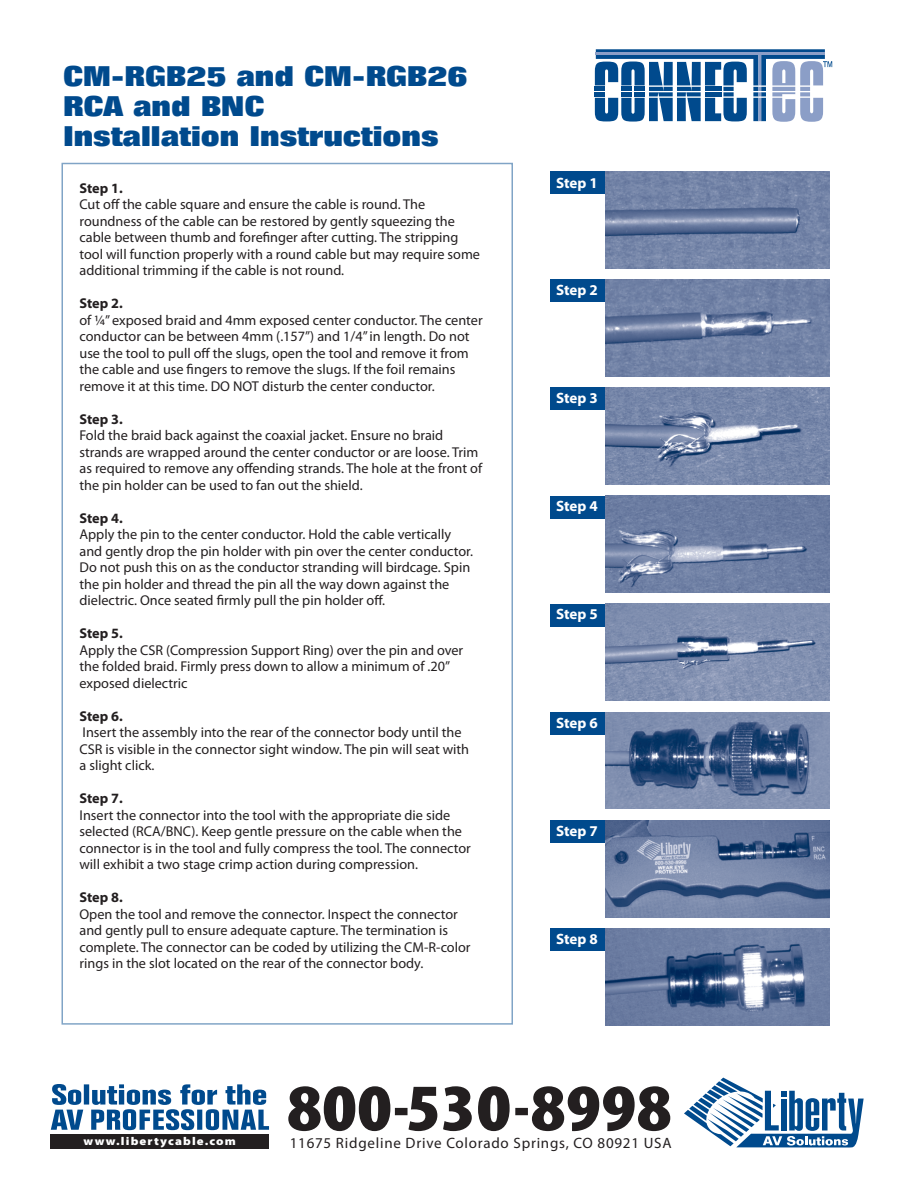
<style>
.page{position:relative;width:918px;height:1188px;background:#fff}
.page>*{position:absolute;margin:0;border:0;box-sizing:border-box;transform-origin:0 0}
.t1{font:800 27.75px/30px "Folio";color:#004a8d}
.t2{font:15px "Myriad Pro";letter-spacing:.05em;color:#231f20}
.t3{font:700 15px "Myriad Pro";letter-spacing:-.005em;color:#fff}
.t4{font:14.25px/16.5px "Myriad Pro";color:#231f20}
.t5{font:700 14.25px "Myriad Pro";letter-spacing:-.005em;color:#231f20}
.t6{font:900 11.4px "Myriad Pro";letter-spacing:.09em;color:#fff;scale:1.12 1}
</style>
<div class="page">
<div style="left:550px;top:171px;width:62px;height:23px;background:#004a8d"></div>
<div style="left:550px;top:280px;width:62px;height:22px;background:#004a8d"></div>
<div style="left:550px;top:388px;width:62px;height:22px;background:#004a8d"></div>
<div style="left:550px;top:496px;width:62px;height:22px;background:#004a8d"></div>
<div style="left:550px;top:604px;width:62px;height:22px;background:#004a8d"></div>
<div style="left:550px;top:712px;width:62px;height:22px;background:#004a8d"></div>
<div style="left:550px;top:820px;width:62px;height:23px;background:#004a8d"></div>
<div style="left:550px;top:928px;width:62px;height:23px;background:#004a8d"></div>
<svg style="left:595px;top:49px;width:237px;height:73px"></svg>
<hr style="left:758px;top:98px;width:3px;height:23px;background:#8b9ec7">
<hr style="left:596px;top:52px;width:229px;height:3px;background:#8b9ec7">
<svg style="left:51px;top:1084px;width:218px;height:46px"></svg>
<svg style="left:288px;top:1086px;width:382px;height:45px"></svg>
<svg style="left:684px;top:1078px;width:180px;height:70px"></svg>
<div style="left:50px;top:1134px;width:219px;height:14px;background:#231f20"></div>
<img style="left:605px;top:171px;width:225px;height:97px">
<img style="left:605px;top:280px;width:225px;height:96px">
<img style="left:606px;top:388px;width:223px;height:97px">
<img style="left:605px;top:496px;width:225px;height:97px">
<img style="left:605px;top:604px;width:225px;height:97px">
<img style="left:605px;top:712px;width:225px;height:97px">
<img style="left:605px;top:820px;width:225px;height:97px">
<img style="left:605px;top:929px;width:225px;height:96px">
<h1 class="t1" style="left:63px;top:61px;width:406px">CM-RGB25 and CM-RGB26<br>RCA and BNC<br>Installation Instructions</h1>
<p class="t5" style="left:80px;top:178px;width:45px">Step 1.</p>
<p class="t4" style="left:80px;top:196px;width:402px">Cut off the cable square and ensure the cable is round. The roundness of the cable can be restored by gently squeezing the cable between thumb and forefinger after cutting. The stripping tool will function properly with a round cable but may require some additional trimming if the cable is not round.</p>
<p class="t5" style="left:80px;top:294px;width:45px">Step 2.</p>
<p class="t4" style="left:80px;top:311px;width:405px">of ¼” exposed braid and 4mm exposed center conductor. The center conductor can be between 4mm (.157”) and 1/4” in length. Do not use the tool to pull off the slugs, open the tool and remove it from the cable and use fingers to remove the slugs. If the foil remains remove it at this time. DO NOT disturb the center conductor.</p>
<p class="t5" style="left:80px;top:409px;width:45px">Step 3.</p>
<p class="t4" style="left:80px;top:427px;width:404px">Fold the braid back against the coaxial jacket. Ensure no braid strands are wrapped around the center conductor or are loose. Trim as required to remove any offending strands. The hole at the front of the pin holder can be used to fan out the shield.</p>
<p class="t5" style="left:80px;top:508px;width:45px">Step 4.</p>
<p class="t4" style="left:80px;top:526px;width:395px">Apply the pin to the center conductor. Hold the cable vertically and gently drop the pin holder with pin over the center conductor.<br>Do not push this on as the conductor stranding will birdcage. Spin the pin holder and thread the pin all the way down against the dielectric. Once seated firmly pull the pin holder off.</p>
<p class="t5" style="left:80px;top:624px;width:45px">Step 5.</p>
<p class="t4" style="left:80px;top:641px;width:385px">Apply the CSR (Compression Support Ring) over the pin and over the folded braid. Firmly press down to allow a minimum of .20” exposed dielectric</p>
<p class="t5" style="left:80px;top:707px;width:45px">Step 6.</p>
<p class="t4" style="left:80px;top:724px;width:391px">Insert the assembly into the rear of the connector body until the<br>CSR is visible in the connector sight window. The pin will seat with a slight click.</p>
<p class="t5" style="left:80px;top:789px;width:45px">Step 7.</p>
<p class="t4" style="left:80px;top:806px;width:393px">Insert the connector into the tool with the appropriate die side selected (RCA/BNC). Keep gentle pressure on the cable when the connector is in the tool and fully compress the tool. The connector will exhibit a two stage crimp action during compression.</p>
<p class="t5" style="left:80px;top:888px;width:45px">Step 8.</p>
<p class="t4" style="left:80px;top:905px;width:393px">Open the tool and remove the connector. Inspect the connector and gently pull to ensure adequate capture. The termination is complete. The connector can be coded by utilizing the CM-R-color rings in the slot located on the rear of the connector body.</p>
<p class="t3" style="left:556px;top:173px;width:43px">Step 1</p>
<p class="t3" style="left:556px;top:280px;width:43px">Step 2</p>
<p class="t3" style="left:556px;top:388px;width:43px">Step 3</p>
<p class="t3" style="left:556px;top:496px;width:43px">Step 4</p>
<p class="t3" style="left:556px;top:604px;width:43px">Step 5</p>
<p class="t3" style="left:556px;top:713px;width:43px">Step 6</p>
<p class="t3" style="left:556px;top:821px;width:43px">Step 7</p>
<p class="t3" style="left:556px;top:929px;width:43px">Step 8</p>
<p class="t6" style="left:84px;top:1133px;width:138px">www.libertycable.com</p>
<p class="t2" style="left:290px;top:1134px;width:383px">11675 Ridgeline Drive Colorado Springs, CO 80921 USA</p>
</div>
